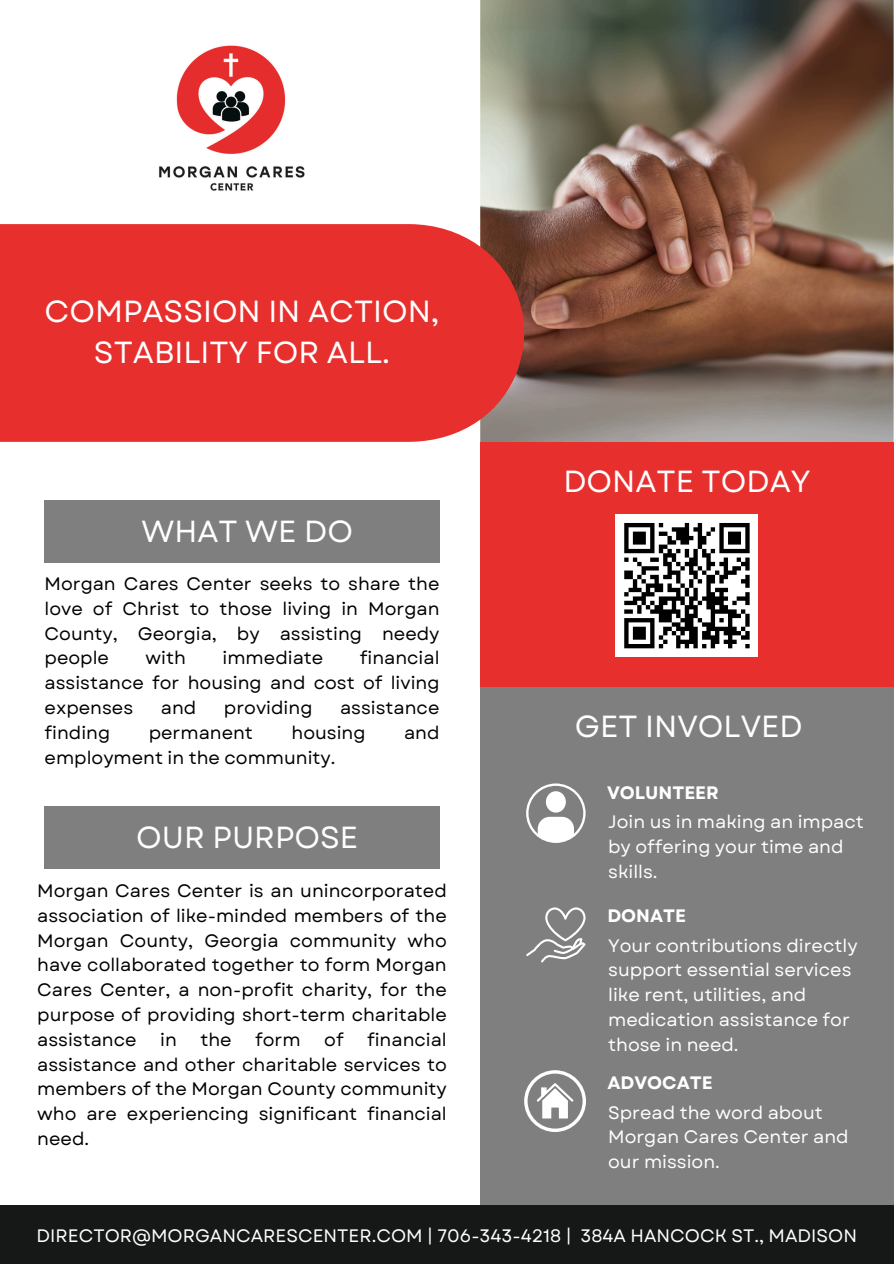
<style>
.page{position:relative;width:894px;height:1264px;background:#fff}
.page>*{position:absolute;margin:0;border:0;box-sizing:border-box;transform-origin:0 0}
.t1{font:30.45px/41.7px "Garet";color:#fff;text-align:center}
.t2{font:18px/24.8px "Garet";color:#000;text-align:justify}
.t3{font:18px/24.8px "Garet";color:#fff}
.t4{font:700 18px "Garet";color:#fff}
</style>
<div class="page">
<div style="left:480px;top:686px;width:413px;height:528px;background:#7f7f7f"></div>
<div style="left:0;top:1205px;width:893px;height:58px;background:#161717"></div>
<img style="left:480px;top:0;width:413px;height:442px">
<div style="left:480px;top:442px;width:413px;height:244px;background:#e7302e"></div>
<div style="left:45px;top:500px;width:394px;height:62px;background:#7f7f7f"></div>
<div style="left:0;top:224px;width:524px;height:218px;background:#e7302e"></div>
<img style="left:159px;top:45px;width:146px;height:146px">
<div style="left:45px;top:806px;width:394px;height:62px;background:#7f7f7f"></div>
<div style="left:615px;top:514px;width:143px;height:143px;background:#fff"></div>
<svg style="left:624px;top:523px;width:126px;height:126px"></svg>
<svg style="left:526px;top:783px;width:59px;height:60px"></svg>
<svg style="left:526px;top:907px;width:59px;height:55px"></svg>
<svg style="left:524px;top:1070px;width:62px;height:61px"></svg>
<h2 class="t1" style="left:45px;top:290px;width:396px">COMPASSION IN ACTION,<br>STABILITY FOR ALL.</h2>
<p class="t1" style="left:142px;top:510px;width:213px">WHAT WE DO</p>
<p class="t2" style="left:45px;top:571px;width:396px">Morgan Cares Center seeks to share the love of Christ to those living in Morgan County, Georgia, by assisting needy people</p>
<p class="t2" style="left:45px;top:646px;width:396px;text-indent:315px">financial assistance for housing and cost of living expenses</p>
<p class="t2" style="left:146px;top:646px;width:42px">with</p>
<p class="t2" style="left:222px;top:646px;width:102px">immediate</p>
<p class="t2" style="left:161px;top:695px;width:37px">and</p>
<p class="t2" style="left:224px;top:695px;width:90px">providing</p>
<p class="t2" style="left:340px;top:695px;width:101px">assistance</p>
<p class="t2" style="left:45px;top:720px;width:67px">finding</p>
<p class="t2" style="left:149px;top:720px;width:106px">permanent</p>
<p class="t2" style="left:291px;top:720px;width:75px">housing</p>
<p class="t2" style="left:404px;top:720px;width:37px">and</p>
<p class="t2" style="left:45px;top:745px;width:292px">employment in the community.</p>
<h1 class="t1" style="left:136px;top:816px;width:223px">OUR PURPOSE</h1>
<h1 class="t2" style="left:37px;top:878px;width:411px">Morgan Cares Center is an unincorporated association of like-minded members of the Morgan County, Georgia community who have collaborated together to form Morgan Cares Center, a non-profit charity, for the purpose of providing short-term charitable assistance</h1>
<h1 class="t2" style="left:37px;top:1027px;width:411px;text-indent:330px">financial assistance and other charitable services to members of the Morgan County community who are experiencing significant financial need.</h1>
<h1 class="t2" style="left:160px;top:1027px;width:18px">in</h1>
<h1 class="t2" style="left:200px;top:1027px;width:33px">the</h1>
<h1 class="t2" style="left:255px;top:1027px;width:47px">form</h1>
<h1 class="t2" style="left:324px;top:1027px;width:21px">of</h1>
<h1 class="t1" style="left:563px;top:460px;width:248px">DONATE TODAY</h1>
<p class="t1" style="left:574px;top:705px;width:229px">GET INVOLVED</p>
<h1 class="t4" style="left:606px;top:779px;width:113px">VOLUNTEER</h1>
<p class="t3" style="left:608px;top:809px;width:257px">Join us in making an impact by offering your time and skills.</p>
<h2 class="t4" style="left:607px;top:903px;width:80px">DONATE</h2>
<p class="t3" style="left:608px;top:933px;width:251px">Your contributions directly support essential services like rent, utilities, and medication assistance for those in need.</p>
<p class="t4" style="left:607px;top:1070px;width:107px">ADVOCATE</p>
<p class="t3" style="left:608px;top:1099px;width:242px">Spread the word about<br>Morgan Cares Center and our mission.</p>
<p class="t3" style="left:37px;top:1223px;width:821px">DIRECTOR@MORGANCARESCENTER.COM | 706-343-4218 | 384A HANCOCK ST., MADISON</p>
</div>
